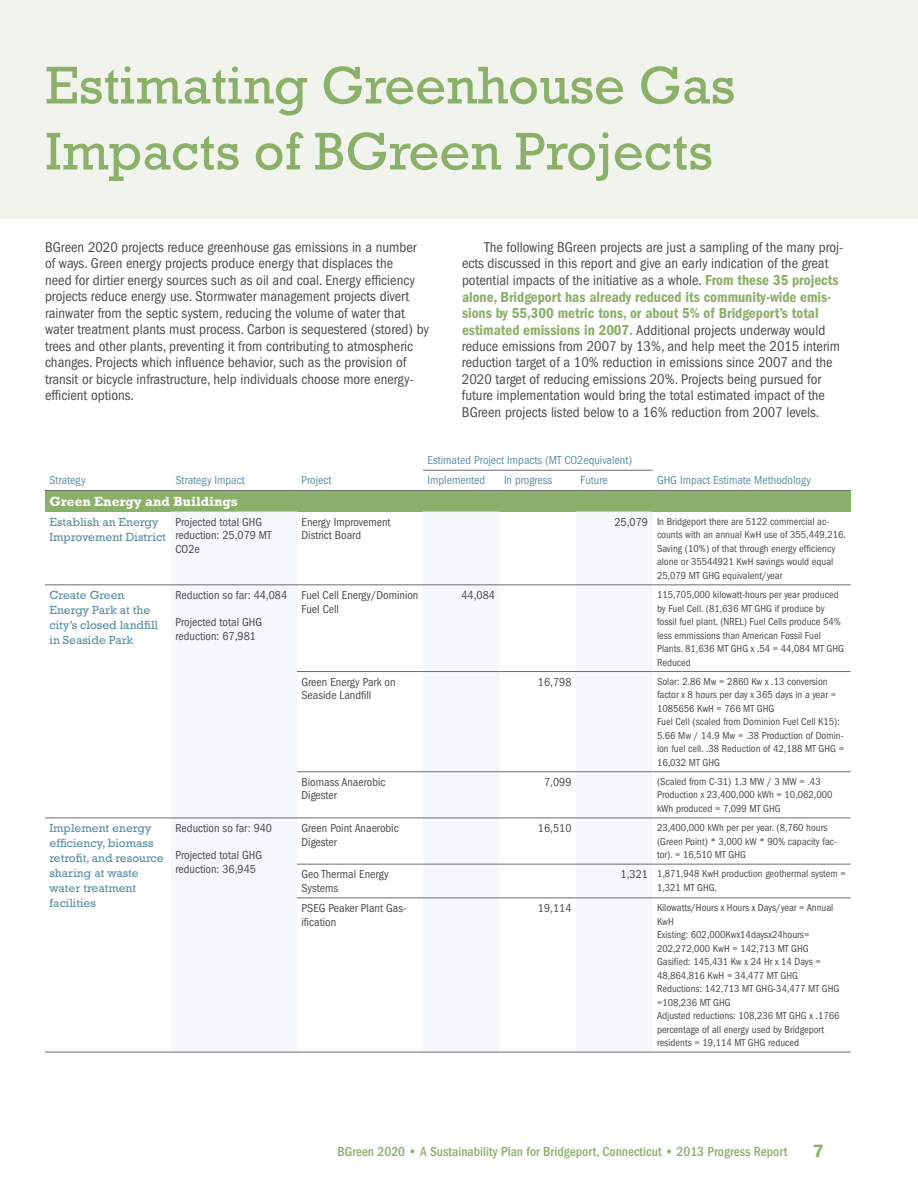
<style>
.page{position:relative;width:918px;height:1188px;background:#fff}
.page>*{position:absolute;margin:0;border:0;box-sizing:border-box;transform-origin:0 0}
.t1{font:54px/66px "Rockwell Std";color:#8bb069}
.t2{font:600 18px "ITC Franklin Gothic Std";color:#8bb069}
.t3{font:15px/16.5px "ITC Franklin Gothic Std Dm Cd";color:#8bb069}
.t4{font:condensed 14.7px/16.5px "ITC Franklin Gothic Std";color:#4b4c4d}
.t5{font:500 condensed 13.5px "ITC Franklin Gothic Std";color:#8bb069}
.t6{font:700 13.5px "Rockwell Std";color:#fff}
.t7{font:condensed 12px/13.5px "ITC Franklin Gothic Std";color:#4b4c4d}
.t8{font:12px/15px "Rockwell Std";color:#5d91a7}
.t9{font:condensed 12px/20.2px "ITC Franklin Gothic Std";color:#5d91a7}
.t10{font:condensed 10.5px/13.5px "ITC Franklin Gothic Std";color:#4b4c4d}
.s1{font-family:"ITC Franklin Gothic Std Dm Cd";font-stretch:normal;font-size:15px;color:#8bb069}
.s2{font-size:12px}
.s3{font-weight:600;font-stretch:normal}
</style>
<div class="page">
<div style="left:0;top:0;width:918px;height:219px;background:#f1f4ec"></div>
<div style="left:45px;top:490px;width:805px;height:22px;background:#8bb069"></div>
<svg style="left:171px;top:512px;width:481px;height:540px;fill:#f4f8fa"></svg>
<hr style="left:45px;top:490px;width:126px;height:1px;background:#6c6d70">
<hr style="left:171px;top:490px;width:126px;height:1px;background:#6c6d70">
<hr style="left:297px;top:490px;width:126px;height:1px;background:#6c6d70">
<hr style="left:652px;top:490px;width:198px;height:1px;background:#6c6d70">
<hr style="left:423px;top:490px;width:77px;height:1px;background:#6c6d70">
<hr style="left:500px;top:490px;width:76px;height:1px;background:#6c6d70">
<hr style="left:576px;top:490px;width:76px;height:1px;background:#6c6d70">
<hr style="left:423px;top:470px;width:77px;height:1px;background:#6c6d70">
<hr style="left:500px;top:470px;width:76px;height:1px;background:#6c6d70">
<hr style="left:576px;top:470px;width:76px;height:1px;background:#6c6d70">
<hr style="left:45px;top:585px;width:126px;height:1px;background:#6c6d70">
<hr style="left:171px;top:585px;width:126px;height:1px;background:#6c6d70">
<hr style="left:297px;top:585px;width:126px;height:1px;background:#6c6d70">
<hr style="left:423px;top:585px;width:77px;height:1px;background:#6c6d70">
<hr style="left:500px;top:585px;width:76px;height:1px;background:#6c6d70">
<hr style="left:576px;top:585px;width:76px;height:1px;background:#6c6d70">
<hr style="left:652px;top:585px;width:198px;height:1px;background:#6c6d70">
<hr style="left:297px;top:671px;width:126px;height:1px;background:#6c6d70">
<hr style="left:423px;top:671px;width:77px;height:1px;background:#6c6d70">
<hr style="left:500px;top:671px;width:76px;height:1px;background:#6c6d70">
<hr style="left:576px;top:671px;width:76px;height:1px;background:#6c6d70">
<hr style="left:652px;top:671px;width:198px;height:1px;background:#6c6d70">
<hr style="left:297px;top:771px;width:126px;height:1px;background:#6c6d70">
<hr style="left:423px;top:771px;width:77px;height:1px;background:#6c6d70">
<hr style="left:500px;top:771px;width:76px;height:1px;background:#6c6d70">
<hr style="left:576px;top:771px;width:76px;height:1px;background:#6c6d70">
<hr style="left:652px;top:771px;width:198px;height:1px;background:#6c6d70">
<hr style="left:45px;top:818px;width:126px;height:1px;background:#6c6d70">
<hr style="left:171px;top:818px;width:126px;height:1px;background:#6c6d70">
<hr style="left:297px;top:818px;width:126px;height:1px;background:#6c6d70">
<hr style="left:423px;top:818px;width:77px;height:1px;background:#6c6d70">
<hr style="left:500px;top:818px;width:76px;height:1px;background:#6c6d70">
<hr style="left:576px;top:818px;width:76px;height:1px;background:#6c6d70">
<hr style="left:652px;top:818px;width:198px;height:1px;background:#6c6d70">
<hr style="left:297px;top:864px;width:126px;height:1px;background:#6c6d70">
<hr style="left:423px;top:864px;width:77px;height:1px;background:#6c6d70">
<hr style="left:500px;top:864px;width:76px;height:1px;background:#6c6d70">
<hr style="left:576px;top:864px;width:76px;height:1px;background:#6c6d70">
<hr style="left:652px;top:864px;width:198px;height:1px;background:#6c6d70">
<hr style="left:297px;top:898px;width:126px;height:1px;background:#6c6d70">
<hr style="left:423px;top:898px;width:77px;height:1px;background:#6c6d70">
<hr style="left:500px;top:898px;width:76px;height:1px;background:#6c6d70">
<hr style="left:576px;top:898px;width:76px;height:1px;background:#6c6d70">
<hr style="left:652px;top:898px;width:198px;height:1px;background:#6c6d70">
<hr style="left:45px;top:1052px;width:126px;height:1px;background:#6c6d70">
<hr style="left:171px;top:1052px;width:126px;height:1px;background:#6c6d70">
<hr style="left:297px;top:1052px;width:126px;height:1px;background:#6c6d70">
<hr style="left:423px;top:1052px;width:77px;height:1px;background:#6c6d70">
<hr style="left:500px;top:1052px;width:76px;height:1px;background:#6c6d70">
<hr style="left:576px;top:1052px;width:76px;height:1px;background:#6c6d70">
<hr style="left:652px;top:1052px;width:198px;height:1px;background:#6c6d70">
<h1 class="t1" style="left:45px;top:52px;width:692px">Estimating Greenhouse Gas<br>Impacts of BGreen Projects</h1>
<p class="t4" style="left:45px;top:239px;width:385px">BGreen 2020 projects reduce greenhouse gas emissions in a number of ways. Green energy projects produce energy that displaces the<br>need for dirtier energy sources such as oil and coal. Energy efficiency projects reduce energy use. Stormwater management projects divert rainwater from the septic system, reducing the volume of water that water treatment plants must process. Carbon is sequestered (stored) by trees and other plants, preventing it from contributing to atmospheric changes. Projects which influence behavior, such as the provision of transit or bicycle infrastructure, help individuals choose more energy&shy;efficient options.</p>
<h3 class="t4" style="left:462px;top:239px;width:383px;text-indent:22px">The following BGreen projects are just a sampling of the many proj&shy;ects discussed in this report and give an early indication of the great potential impacts of the initiative as a whole. <span class="s1">From these 35 projects</span></h3>
<h3 class="t3" style="left:462px;top:288px;width:371px">alone, Bridgeport has already reduced its community-wide emis&shy;sions by 55,300 metric tons, or about 5% of Bridgeport’s total</h3>
<p class="t4" style="left:462px;top:322px;width:379px"><span class="s1">estimated emissions in 2007.</span> Additional projects underway would reduce emissions from 2007 by 13%, and help meet the 2015 interim reduction target of a 10% reduction in emissions since 2007 and the 2020 target of reducing emissions 20%. Projects being pursued for future implementation would bring the total estimated impact of the BGreen projects listed below to a 16% reduction from 2007 levels.</p>
<p class="t9" style="left:50px;top:470px;width:37px">Strategy</p>
<p class="t9" style="left:176px;top:470px;width:71px">Strategy Impact</p>
<p class="t9" style="left:302px;top:470px;width:32px">Project</p>
<p class="t9" style="left:428px;top:450px;width:206px">Estimated Project Impacts (MT CO2equivalent)<br>Implemented</p>
<p class="t9" style="left:504px;top:470px;width:50px">In progress</p>
<p class="t9" style="left:580px;top:470px;width:29px">Future</p>
<p class="t9" style="left:657px;top:470px;width:155px">GHG Impact Estimate Methodology</p>
<p class="t6" style="left:50px;top:493px;width:190px">Green Energy and Buildings</p>
<p class="t8" style="left:50px;top:514px;width:118px">Establish an Energy<br>Improvement District</p>
<p class="t7" style="left:176px;top:515px;width:97px">Projected total GHG reduction: 25,079 MT<br>CO2e</p>
<p class="t7" style="left:302px;top:515px;width:91px">Energy Improvement<br>District Board</p>
<p class="t10" style="left:657px;top:515px;width:191px;text-indent:-43px"><span class="s2">25,079</span> In Bridgeport there are 5122 commercial ac&shy;counts with an annual KwH use of 355,449,216.<br>Saving (10%) of that through energy efficiency alone or 35544921 KwH savings would equal 25,079 MT GHG equivalent/year</p>
<p class="t8" style="left:50px;top:587px;width:110px">Create Green<br>Energy Park at the city’s closed landfill in Seaside Park</p>
<p class="t7" style="left:176px;top:588px;width:113px">Reduction so far: 44,084</p>
<p class="t7" style="left:302px;top:588px;width:118px">Fuel Cell Energy/Dominion<br>Fuel Cell</p>
<p class="t7" style="left:461px;top:588px;width:35px">44,084</p>
<p class="t10" style="left:657px;top:588px;width:188px">115,705,000 kilowatt-hours per year produced by Fuel Cell. (81,636 MT GHG if produce by fossil fuel plant. (NREL) Fuel Cells produce 54% less emmissions than American Fossil Fuel Plants. 81,636 MT GHG x .54 = 44,084 MT GHG Reduced</p>
<p class="t7" style="left:302px;top:675px;width:96px">Green Energy Park on<br>Seaside Landfill</p>
<p class="t7" style="left:538px;top:675px;width:35px">16,798</p>
<p class="t10" style="left:657px;top:675px;width:189px">Solar: 2.86 Mw = 2860 Kw x .13 conversion factor x 8 hours per day x 365 days in a year = 1085656 KwH = 766 MT GHG<br>Fuel Cell (scaled from Dominion Fuel Cell K15):<br>5.66 Mw / 14.9 Mw = .38 Production of Domin&shy;ion fuel cell. .38 Reduction of 42,188 MT GHG = 16,032 MT GHG</p>
<p class="t7" style="left:302px;top:775px;width:85px">Biomass Anaerobic<br>Digester</p>
<p class="t7" style="left:544px;top:775px;width:29px">7,099</p>
<p class="t10" style="left:657px;top:775px;width:177px">(Scaled from C-31) 1.3 MW / 3 MW = .43<br>Production x 23,400,000 kWh = 10,062,000 kWh produced = 7,099 MT GHG</p>
<p class="t7" style="left:176px;top:615px;width:88px">Projected total GHG reduction: 67,981</p>
<p class="t8" style="left:50px;top:820px;width:116px">Implement energy efficiency, biomass retrofit, and resource sharing at waste water treatment facilities</p>
<p class="t7" style="left:176px;top:822px;width:98px">Reduction so far: 940</p>
<p class="t7" style="left:176px;top:849px;width:88px">Projected total GHG reduction: 36,945</p>
<p class="t7" style="left:302px;top:822px;width:99px">Green Point Anaerobic<br>Digester</p>
<p class="t7" style="left:538px;top:822px;width:35px">16,510</p>
<p class="t10" style="left:657px;top:821px;width:182px">23,400,000 kWh per per year. (8,760 hours (Green Point) * 3,000 kW * 90% capacity fac&shy;tor). = 16,510 MT GHG</p>
<p class="t7" style="left:302px;top:868px;width:89px">Geo Thermal Energy<br>Systems</p>
<p class="t10" style="left:657px;top:867px;width:190px;text-indent:-36px"><span class="s2">1,321</span> 1,871,948 KwH production geothermal system =<br>1,321 MT GHG.</p>
<p class="t7" style="left:302px;top:902px;width:107px">PSEG Peaker Plant Gas&shy;ification</p>
<p class="t7" style="left:538px;top:902px;width:35px">19,114</p>
<p class="t10" style="left:657px;top:901px;width:184px">Kilowatts/Hours x Hours x Days/year = Annual KwH<br>Existing: 602,000Kwx14daysx24hours= 202,272,000 KwH = 142,713 MT GHG Gasified: 145,431 Kw x 24 Hr x 14 Days = 48,864,816 KwH = 34,477 MT GHG Reductions: 142,713 MT GHG-34,477 MT GHG =108,236 MT GHG<br>Adjusted reductions: 108,236 MT GHG x .1766 percentage of all energy used by Bridgeport residents = 19,114 MT GHG reduced</p>
<p class="t5" style="left:337px;top:1144px;width:452px">BGreen 2020 <span class="s3">•</span> A Sustainability Plan for Bridgeport, Connecticut <span class="s3">•</span> 2013 Progress Report</p>
<h2 class="t2" style="left:813px;top:1141px;width:12px">7</h2>
</div>
